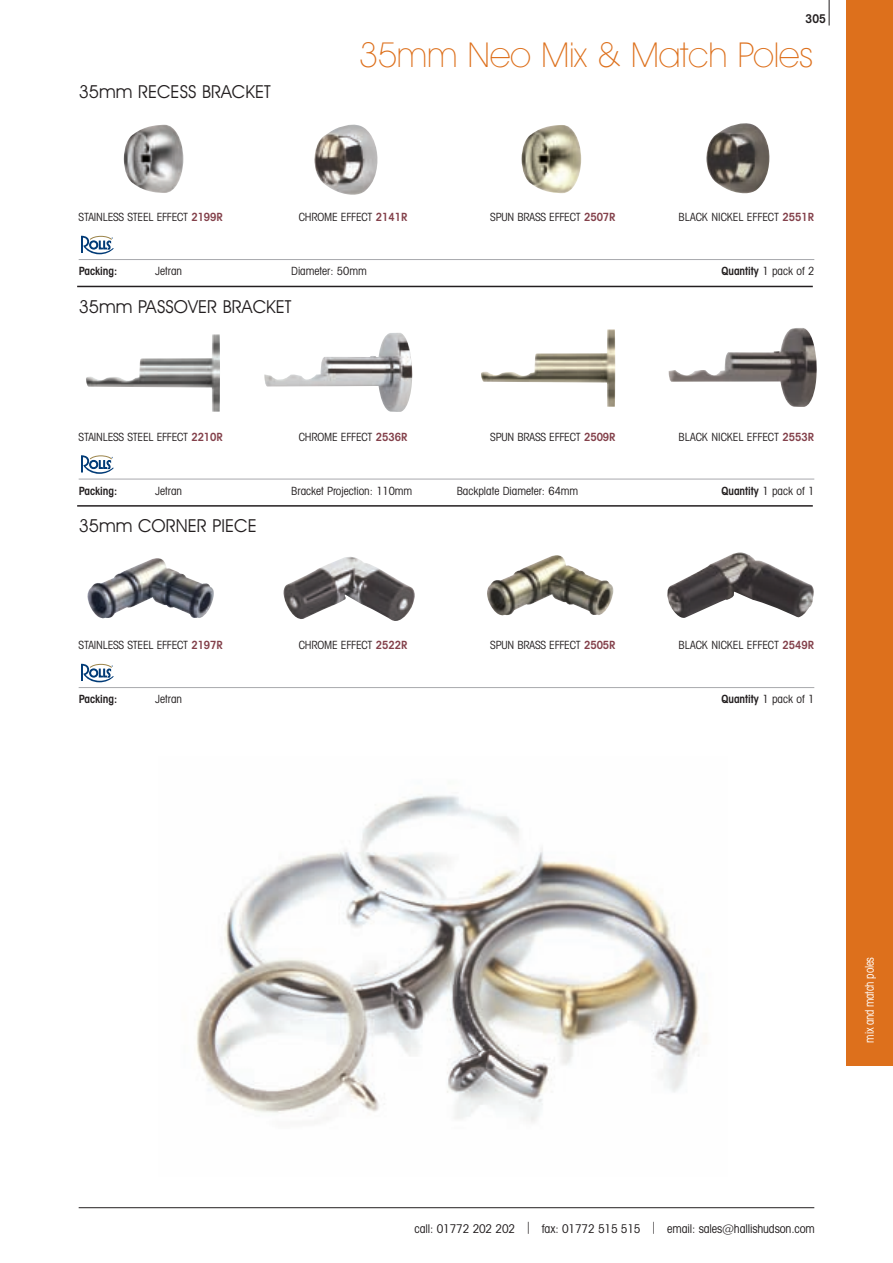
<style>
.page{position:relative;width:893px;height:1263px;background:#fff}
.page>*{position:absolute;margin:0;border:0;box-sizing:border-box;transform-origin:0 0}
.t1{font:200 34.5px "Avant Garde IT Cby BT";letter-spacing:-.01em;color:#dd701c}
.t2{font:18px "Avant Garde IT Cby BT";color:#231f20}
.t3{font:condensed 12px "Avant Garde IT Cby BT";letter-spacing:-.01em;color:#231f20}
.t4{font:condensed 12px "Avant Garde IT Cby BT";letter-spacing:-.02em;color:#fff;scale:.9 1}
.t5{font:600 condensed 12px "Avant Garde IT Cby BT";color:#231f20}
.t6{font:condensed 11.25px "Avant Garde IT Cby BT";letter-spacing:-.01em;color:#231f20}
.t7{font:600 condensed 11.25px "Avant Garde IT Cby BT";color:#231f20}
.s1{font-weight:600;color:#83404a}
.s2{font-weight:400}
</style>
<div class="page">
<svg style="left:829px;top:0;width:1px;height:26px"></svg>
<hr style="left:79px;top:1207px;width:735px;height:1px;background:#231f20">
<hr style="left:79px;top:259px;width:735px;height:1px;background:#a8a9ad">
<svg style="left:81px;top:236px;width:33px;height:18px"></svg>
<img style="left:314px;top:124px;width:64px;height:71px">
<img style="left:706px;top:123px;width:64px;height:70px">
<img style="left:124px;top:125px;width:59px;height:68px">
<img style="left:522px;top:125px;width:59px;height:68px">
<hr style="left:77px;top:286px;width:736px;height:1px;background:#231f20">
<hr style="left:79px;top:479px;width:735px;height:1px;background:#a8a9ad">
<svg style="left:81px;top:455px;width:33px;height:19px"></svg>
<img style="left:264px;top:333px;width:149px;height:79px">
<img style="left:669px;top:328px;width:148px;height:79px">
<img style="left:86px;top:334px;width:134px;height:78px">
<img style="left:481px;top:329px;width:134px;height:78px">
<hr style="left:77px;top:505px;width:736px;height:2px;background:#231f20">
<hr style="left:79px;top:687px;width:735px;height:1px;background:#a8a9ad">
<svg style="left:81px;top:664px;width:33px;height:18px"></svg>
<img style="left:283px;top:557px;width:132px;height:64px">
<img style="left:667px;top:552px;width:147px;height:66px">
<img style="left:87px;top:558px;width:127px;height:60px">
<img style="left:487px;top:555px;width:127px;height:60px">
<img style="left:196px;top:795px;width:511px;height:327px">
<div style="left:846px;top:0;width:47px;height:1065px;background:#dd701c"></div>
<p class="t5" style="left:806px;top:15px;width:22px">305</p>
<h2 class="t2" style="left:79px;top:85px;width:194px">35mm RECESS BRACKET</h2>
<h1 class="t1" style="left:359px;top:43px;width:455px">35mm Neo Mix &amp; Match Poles</h1>
<p class="t6" style="left:79px;top:213px;width:146px">STAINLESS STEEL EFFECT <span class="s1">2199R</span></p>
<p class="t6" style="left:299px;top:213px;width:110px">CHROME EFFECT <span class="s1">2141R</span></p>
<p class="t6" style="left:490px;top:213px;width:127px">SPUN BRASS EFFECT <span class="s1">2507R</span></p>
<p class="t6" style="left:678px;top:213px;width:137px">BLACK NICKEL EFFECT <span class="s1">2551R</span></p>
<p class="t7" style="left:79px;top:267px;width:40px">Packing:</p>
<p class="t6" style="left:155px;top:267px;width:28px">Jetran</p>
<p class="t6" style="left:291px;top:267px;width:77px">Diameter: 50mm</p>
<p class="t7" style="left:721px;top:267px;width:94px">Quantity <span class="s2">1 pack of 2</span></p>
<h2 class="t2" style="left:79px;top:300px;width:214px">35mm PASSOVER BRACKET</h2>
<p class="t6" style="left:79px;top:433px;width:146px">STAINLESS STEEL EFFECT <span class="s1">2210R</span></p>
<p class="t6" style="left:299px;top:433px;width:110px">CHROME EFFECT <span class="s1">2536R</span></p>
<p class="t6" style="left:490px;top:433px;width:127px">SPUN BRASS EFFECT <span class="s1">2509R</span></p>
<p class="t6" style="left:678px;top:433px;width:137px">BLACK NICKEL EFFECT <span class="s1">2553R</span></p>
<p class="t7" style="left:79px;top:487px;width:40px">Packing:</p>
<p class="t6" style="left:155px;top:487px;width:28px">Jetran</p>
<p class="t6" style="left:291px;top:487px;width:123px">Bracket Projection: 110mm</p>
<p class="t6" style="left:457px;top:487px;width:123px">Backplate Diameter: 64mm</p>
<p class="t7" style="left:721px;top:487px;width:94px">Quantity <span class="s2">1 pack of 1</span></p>
<h2 class="t2" style="left:79px;top:519px;width:180px">35mm CORNER PIECE</h2>
<p class="t6" style="left:79px;top:641px;width:146px">STAINLESS STEEL EFFECT <span class="s1">2197R</span></p>
<p class="t6" style="left:299px;top:641px;width:110px">CHROME EFFECT <span class="s1">2522R</span></p>
<p class="t6" style="left:490px;top:641px;width:127px">SPUN BRASS EFFECT <span class="s1">2505R</span></p>
<p class="t6" style="left:678px;top:641px;width:137px">BLACK NICKEL EFFECT <span class="s1">2549R</span></p>
<p class="t7" style="left:79px;top:695px;width:40px">Packing:</p>
<p class="t6" style="left:155px;top:695px;width:28px">Jetran</p>
<p class="t7" style="left:721px;top:695px;width:94px">Quantity <span class="s2">1 pack of 1</span></p>
<p class="t4" style="left:865px;top:1042px;width:96px;rotate:-90deg">mix and match poles</p>
<p class="t3" style="left:415px;top:1224px;width:402px">call: 01772 202 202 | fax: 01772 515 515 | email: sales@hallishudson.com</p>
</div>
